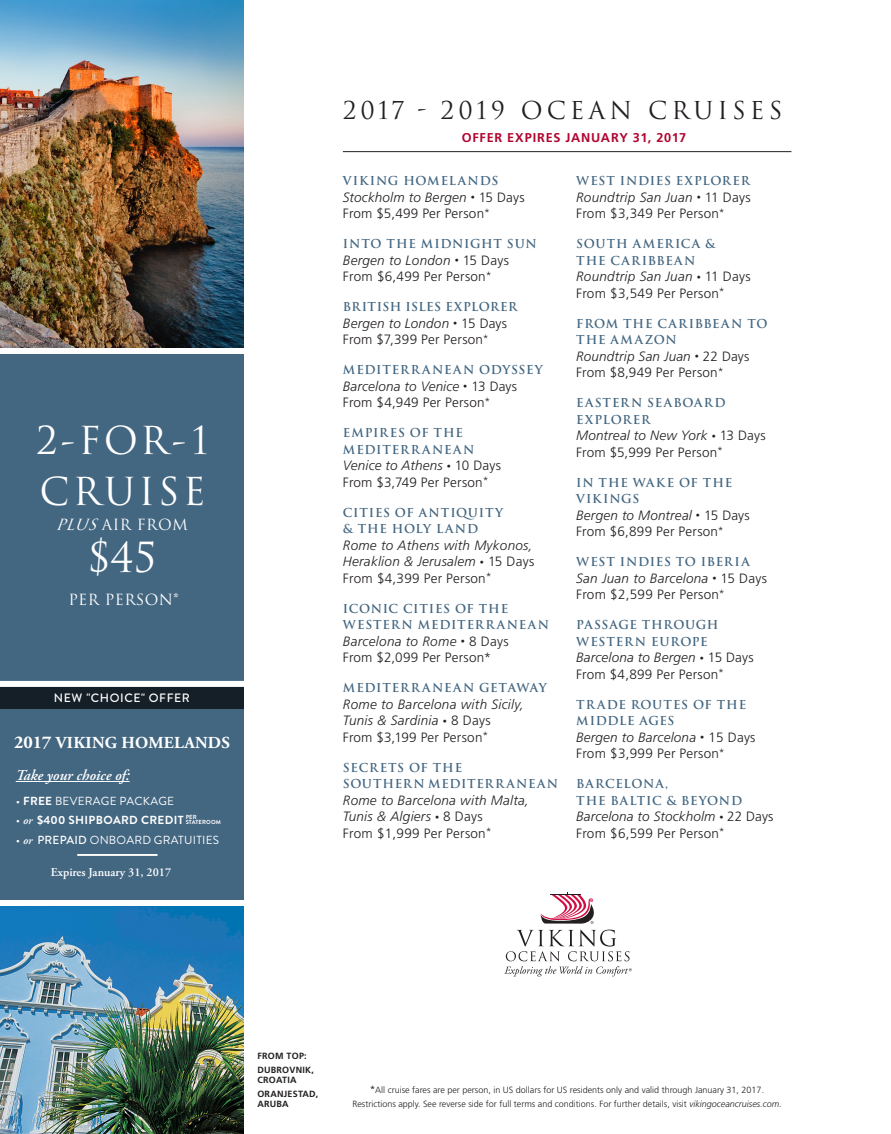
<style>
.page{position:relative;width:891px;height:1134px;background:#fff}
.page>*{position:absolute;margin:0;border:0;box-sizing:border-box;transform-origin:0 0}
.t1{font:40.5px "Trajan Pro";color:#fff}
.t2{font:37.5px/51px "Trajan Pro";letter-spacing:.085em;color:#fff}
.t3{font:24px "Trajan Pro";letter-spacing:.17em;color:#231f20}
.t4{font:700 16.8px "Adobe Garamond Pro";letter-spacing:.015em;color:#fff}
.t5{font:italic 600 15.15px "Adobe Garamond Pro";color:#fff}
.t6{font:15px "Trajan Pro";letter-spacing:.03em;color:#fff}
.t7{font:300 13.5px/16.5px "Frutiger LT Std";letter-spacing:.015em;color:#231f20}
.t8{font:italic 300 13.5px/16.5px "Frutiger LT Std";letter-spacing:.02em;color:#231f20}
.Itinerary_Headers_B{font:700 12.75px "Frutiger LT Std";letter-spacing:.065em;color:#b00630}
.t9{font:500 12.15px "Brandon Grotesque";letter-spacing:.05em;color:#fff}
.Itinerary_Headers_B-2{font:700 12px/16.5px "Trajan Pro";letter-spacing:.06em;color:#436681}
.Itinerary_Headers_B-3{font:700 12px/16.5px "Trajan Pro";letter-spacing:.085em;color:#436681}
.t10{font:600 12px "Adobe Garamond Pro";color:#fff}
.Itinerary_Headers_B-4{font:700 12px "Trajan Pro";letter-spacing:.025em;color:#436681}
.t11{font:11.7px "Brandon Grotesque";letter-spacing:.02em;color:#fff}
.t12{font:700 11.7px "Brandon Grotesque";letter-spacing:.03em;color:#fff}
.t13{font:300 9px "Frutiger LT Std";color:#231f20}
.Photo_Caption{font:700 9px/10.5px "Frutiger LT Std";letter-spacing:.025em;color:#231f20}
.t14{font:700 5.85px/5.1px "Brandon Grotesque";letter-spacing:.02em;color:#fff}
.s1{font-style:italic}
.s2{font-size:18px}
.s3{font-family:"Adobe Garamond Pro";font-weight:600;font-style:italic;font-size:8.4px}
.s4{font-weight:700}
.s5{font-family:"Adobe Garamond Pro";font-weight:600;font-style:italic}
.s6{font-weight:500}
.s7{font-size:8.25px}
.s8{font-style:normal;font-size:8.25px}
.s9{font-style:normal}
.s10{font-weight:400}
</style>
<div class="page">
<svg style="left:541px;top:892px;width:53px;height:32px"></svg>
<svg style="left:504px;top:930px;width:128px;height:46px"></svg>
<img style="left:0;top:0;width:244px;height:348px">
<img style="left:0;top:906px;width:244px;height:228px">
<div style="left:0;top:351px;width:244px;height:552px;background:#436681"></div>
<div style="left:0;top:348px;width:251px;height:6px;background:#fff"></div>
<div style="left:0;top:900px;width:251px;height:6px;background:#fff"></div>
<hr style="left:343px;top:151px;width:448px;height:1px;background:#231f20">
<hr style="left:16px;top:781px;width:114px;height:1px;background:#fff">
<hr style="left:77px;top:854px;width:80px;height:2px;background:#fff">
<div style="left:0;top:687px;width:244px;height:21px;background:#151f28"></div>
<div style="left:0;top:681px;width:251px;height:6px;background:#fff"></div>
<p class="t2" style="left:36px;top:414px;width:176px">2-FOR-1<br>CRUISE</p>
<p class="t6" style="left:55px;top:515px;width:134px"><span class="s1">PLUS</span>AIR FROM</p>
<p class="t1" style="left:87px;top:532px;width:71px">$45</p>
<p class="t6" style="left:68px;top:590px;width:112px">PER PERSON*</p>
<p class="t9" style="left:54px;top:689px;width:138px">NEW "CHOICE" OFFER</p>
<p class="t4" style="left:14px;top:733px;width:217px"><span class="s2">2017</span> VIKING HOMELANDS</p>
<p class="t5" style="left:16px;top:766px;width:115px">Take your choice of:</p>
<p class="t11" style="left:16px;top:793px;width:160px"><span class="s3">•</span> <span class="s4">FREE</span> BEVERAGE PACKAGE</p>
<p class="t12" style="left:16px;top:812px;width:169px"><span class="s3">•</span> <span class="s5">or</span> $400 SHIPBOARD CREDIT</p>
<p class="t14" style="left:186px;top:814px;width:37px">PER<br>STATEROOM</p>
<p class="t11" style="left:16px;top:832px;width:205px"><span class="s3">•</span> <span class="s5">or</span> <span class="s6">PREPAID</span> ONBOARD GRATUITIES</p>
<p class="t10" style="left:51px;top:865px;width:122px">Expires January 31, 2017</p>
<p class="t3" style="left:343px;top:95px;width:441px">2017 - 2019 OCEAN CRUISES</p>
<p class="Itinerary_Headers_B" style="left:462px;top:130px;width:226px">OFFER EXPIRES JANUARY 31, 2017</p>
<p class="Itinerary_Headers_B-2" style="left:343px;top:173px;width:157px">VIKING HOMELANDS</p>
<p class="t7" style="left:343px;top:189px;width:183px"><span class="s1">Stockholm to Bergen</span> <span class="s7">•</span> 15 Days<br>From $5,499 Per Person<sup>*</sup></p>
<p class="Itinerary_Headers_B-2" style="left:343px;top:236px;width:195px">INTO THE MIDNIGHT SUN</p>
<p class="t7" style="left:343px;top:252px;width:168px"><span class="s1">Bergen to London</span> <span class="s7">•</span> 15 Days<br>From $6,499 Per Person<sup>*</sup></p>
<p class="Itinerary_Headers_B-4" style="left:343px;top:299px;width:176px">BRITISH ISLES EXPLORER</p>
<p class="t7" style="left:343px;top:315px;width:166px"><span class="s1">Bergen to London</span> <span class="s7">•</span> 15 Days<br>From $7,399 Per Person<sup>*</sup></p>
<p class="Itinerary_Headers_B-2" style="left:343px;top:362px;width:202px">MEDITERR ANEAN ODYSSEY</p>
<p class="t7" style="left:343px;top:378px;width:176px"><span class="s1">Barcelona to Venice</span> <span class="s7">•</span> 13 Days<br>From $4,949 Per Person<sup>*</sup></p>
<p class="Itinerary_Headers_B-2" style="left:343px;top:425px;width:133px">EMPIRES OF THE<br>MEDITERR ANEAN</p>
<p class="t7" style="left:343px;top:458px;width:160px"><span class="s1">Venice to Athens</span> <span class="s7">•</span> 10 Days<br>From $3,749 Per Person<sup>*</sup></p>
<p class="Itinerary_Headers_B-2" style="left:343px;top:504px;width:162px">CITIES OF ANTIQUITY &amp; THE HOLY LAND</p>
<p class="t8" style="left:343px;top:537px;width:193px">Rome to Athens with Mykonos,<br>Heraklion &amp; Jerusalem <span class="s8">•</span> <span class="s9">15 Days<br>From $4,399 Per Person</span><sup>*</sup></p>
<p class="Itinerary_Headers_B-2" style="left:343px;top:600px;width:208px">ICONIC CITIES OF THE<br>WESTERN MEDITERR ANEAN</p>
<p class="t7" style="left:343px;top:633px;width:167px"><span class="s1">Barcelona to Rome</span> <span class="s7">•</span> 8 Days<br>From $2,099 Per Person*</p>
<p class="Itinerary_Headers_B-2" style="left:343px;top:680px;width:206px">MEDITERR ANEAN GETAWAY</p>
<p class="t8" style="left:343px;top:696px;width:183px">Rome to Barcelona with Sicily,<br>Tunis &amp; Sardinia <span class="s8">•</span> <span class="s9">8 Days<br>From $3,199 Per Person</span><sup>*</sup></p>
<p class="Itinerary_Headers_B-2" style="left:343px;top:759px;width:217px">SECRETS OF THE<br>SOUTHERN MEDITERR ANEAN</p>
<p class="t8" style="left:343px;top:792px;width:188px">Rome to Barcelona with Malta,<br>Tunis &amp; Algiers <span class="s8">•</span> <span class="s9">8 Days<br>From $1,999 Per Person</span><sup>*</sup></p>
<p class="Itinerary_Headers_B-2" style="left:576px;top:173px;width:175px">WEST INDIES EXPLORER</p>
<p class="t7" style="left:576px;top:189px;width:176px"><span class="s1">Roundtrip San Juan</span> <span class="s7">•</span> 11 Days<br>From $3,349 Per Person<sup>*</sup></p>
<p class="Itinerary_Headers_B-3" style="left:576px;top:236px;width:140px">SOUTH AMERICA &amp;<br>THE CARIBBEAN</p>
<p class="t7" style="left:576px;top:269px;width:176px"><span class="s1">Roundtrip San Juan</span> <span class="s7">•</span> 11 Days<br>From $3,549 Per Person<sup>*</sup></p>
<p class="Itinerary_Headers_B-2" style="left:576px;top:315px;width:193px">FROM THE CARIBBEAN TO<br>THE AMAZON</p>
<p class="t7" style="left:576px;top:348px;width:175px"><span class="s1">Roundtrip San Juan</span> <span class="s7">•</span> 22 Days<br>From $8,949 Per Person<sup>*</sup></p>
<p class="Itinerary_Headers_B-3" style="left:576px;top:395px;width:151px">EASTERN SEABOARD<br>EXPLORER</p>
<p class="t7" style="left:576px;top:428px;width:191px"><span class="s1">Montreal to New York</span> <span class="s7">•</span> 13 Days<br>From $5,999 Per Person<sup>*</sup></p>
<p class="Itinerary_Headers_B-2" style="left:576px;top:474px;width:158px">IN THE WAKE OF THE<br>VIKINGS</p>
<p class="t7" style="left:576px;top:507px;width:175px"><span class="s1">Bergen to Montreal</span> <span class="s7">•</span> 15 Days<br>From $6,899 Per Person<sup>*</sup></p>
<p class="Itinerary_Headers_B-2" style="left:576px;top:554px;width:175px">WEST INDIES TO IBERIA</p>
<p class="t7" style="left:576px;top:570px;width:192px"><span class="s1">San Juan to Barcelona</span> <span class="s7">•</span> 15 Days<br>From $2,599 Per Person<sup>*</sup></p>
<p class="Itinerary_Headers_B-2" style="left:576px;top:617px;width:144px">PASSAGE THROUGH<br>WESTERN EUROPE</p>
<p class="t7" style="left:576px;top:650px;width:179px"><span class="s1">Barcelona to Bergen</span> <span class="s7">•</span> 15 Days<br>From $4,899 Per Person<sup>*</sup></p>
<p class="Itinerary_Headers_B-2" style="left:576px;top:696px;width:172px">TR ADE ROUTES OF THE<br>MIDDLE AGES</p>
<p class="t7" style="left:576px;top:729px;width:181px"><span class="s1">Bergen to Barcelona</span> <span class="s7">•</span> 15 Days<br>From $3,999 Per Person<sup>*</sup></p>
<p class="Itinerary_Headers_B-2" style="left:576px;top:776px;width:168px">BARCELONA,<br>THE BALTIC &amp; BEYOND</p>
<p class="t7" style="left:576px;top:809px;width:199px"><span class="s1">Barcelona to Stockholm</span> <span class="s7">•</span> 22 Days<br>From $6,599 Per Person<sup>*</sup></p>
<p class="Photo_Caption" style="left:257px;top:1051px;width:51px">FROM TOP:</p>
<p class="Photo_Caption" style="left:257px;top:1064px;width:58px">DUBROVNIK,<br>CROATIA</p>
<p class="Photo_Caption" style="left:257px;top:1088px;width:63px">ORANJESTAD,<br>ARUBA</p>
<p class="t13" style="left:370px;top:1085px;width:395px"><span class="s10">*</span>All cruise fares are per person, in US dollars for US residents only and valid through January 31, 2017.</p>
<p class="t13" style="left:352px;top:1099px;width:431px">Restrictions apply. See reverse side for full terms and conditions. For further details, visit <span class="s1">vikingoceancruises.com.</span></p>
</div>
